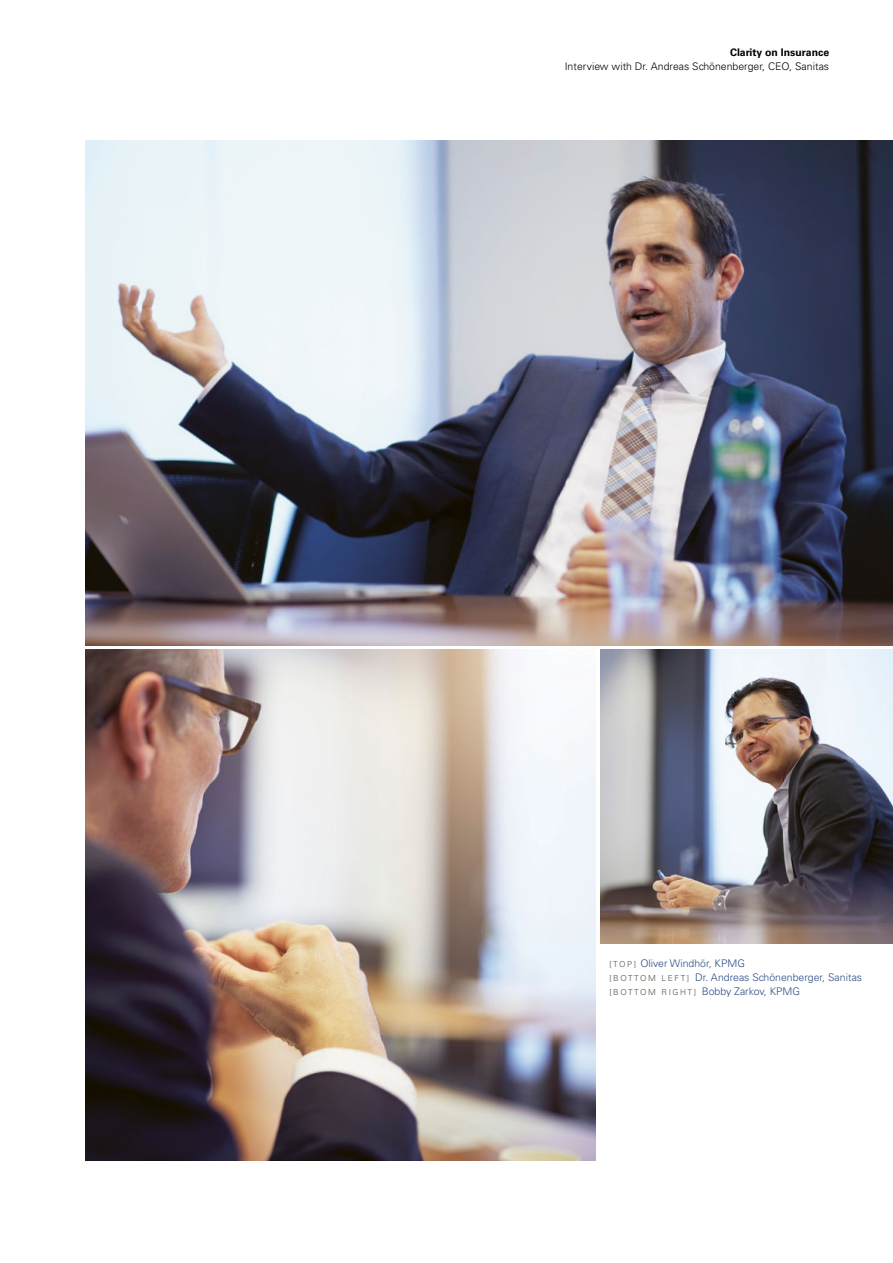
<style>
.page{position:relative;width:893px;height:1263px;background:#fff}
.page>*{position:absolute;margin:0;border:0;box-sizing:border-box;transform-origin:0 0}
.t1{font:300 10.5px/14.1px "Univers LT Std";color:#2c4d85}
.t2{font:300 10.5px "Univers LT Std";color:#000}
.t3{font:700 10.5px "Univers LT Std";color:#000}
.s1{font-size:8.25px;color:#57544b}
</style>
<div class="page">
<img style="left:85px;top:140px;width:808px;height:505px">
<img style="left:600px;top:650px;width:293px;height:293px">
<img style="left:85px;top:650px;width:510px;height:510px">
<p class="t3" style="left:730px;top:46px;width:101px">Clarity on Insurance</p>
<p class="t2" style="left:565px;top:60px;width:266px">Interview with Dr. Andreas Schönenberger, CEO, Sanitas</p>
<p class="t1" style="left:609px;top:956px;width:254px"><span class="s1">[</span> <span class="s1">TO P</span> <span class="s1">]</span> Oliver Windhör, KPMG<br><span class="s1">[ B OT TO M L E F T ]</span> Dr. Andreas Schönenberger, Sanitas <span class="s1">[ B OT TO M R I G HT ]</span> Bobby Zarkov, KPMG</p>
</div>
